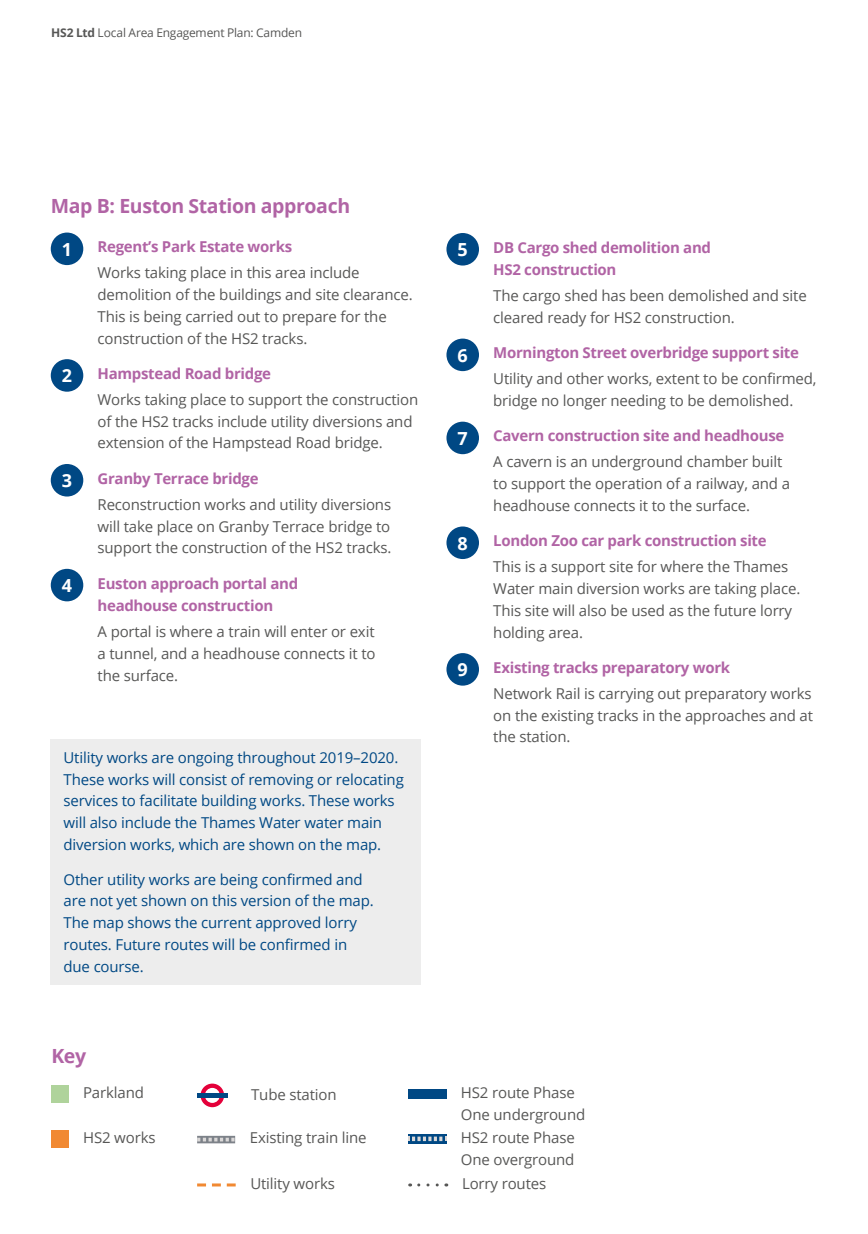
<style>
.page{position:relative;width:868px;height:1234px;background:#fff}
.page>*{position:absolute;margin:0;border:0;box-sizing:border-box;transform-origin:0 0}
.t1{font:700 19.5px "Open Sans";letter-spacing:-.02em;color:#b164a5}
.t2{font:700 18px "Open Sans";color:#fff}
.t3{font:15px/21.8px "Open Sans";letter-spacing:-.01em;color:#575756}
.t4{font:15px/21.8px "Open Sans";letter-spacing:-.01em;color:#004884}
.t5{font:700 15px/22.5px "Open Sans";letter-spacing:-.02em;color:#b164a5}
.t6{font:12px "Open Sans";letter-spacing:-.015em;color:#575756}
.s1{font-weight:700}
</style>
<div class="page">
<div style="left:51px;top:1084px;width:17px;height:17px;background:#afd39b"></div>
<svg style="left:200px;top:1083px;width:24px;height:23px"></svg>
<div style="left:197px;top:1092px;width:30px;height:5px;background:#004884"></div>
<div style="left:408px;top:1088px;width:38px;height:9px;background:#004884"></div>
<div style="left:51px;top:1130px;width:17px;height:17px;background:#f18932"></div>
<div style="left:197px;top:1135px;width:38px;height:7px;background:#7d8289"></div>
<svg style="left:197px;top:1137px;width:37px;height:4px"></svg>
<svg style="left:408px;top:1134px;width:38px;height:8px"></svg>
<svg style="left:408px;top:1136px;width:38px;height:4px"></svg>
<svg style="left:197px;top:1183px;width:39px;height:3px"></svg>
<svg style="left:418px;top:1183px;width:29px;height:3px"></svg>
<div style="left:51px;top:232px;width:32px;height:33px;background:#004884;border-radius:50%"></div>
<div style="left:51px;top:359px;width:32px;height:32px;background:#004884;border-radius:50%"></div>
<div style="left:51px;top:464px;width:32px;height:32px;background:#004884;border-radius:50%"></div>
<div style="left:51px;top:568px;width:32px;height:33px;background:#004884;border-radius:50%"></div>
<div style="left:446px;top:233px;width:33px;height:32px;background:#004884;border-radius:50%"></div>
<div style="left:446px;top:338px;width:33px;height:33px;background:#004884;border-radius:50%"></div>
<div style="left:446px;top:421px;width:33px;height:33px;background:#004884;border-radius:50%"></div>
<div style="left:446px;top:526px;width:33px;height:33px;background:#004884;border-radius:50%"></div>
<div style="left:446px;top:653px;width:33px;height:32px;background:#004884;border-radius:50%"></div>
<div style="left:51px;top:738px;width:370px;height:246px;background:#ededed"></div>
<p class="t6" style="left:51px;top:24px;width:252px"><span class="s1">HS2 Ltd</span> Local Area Engagement Plan: Camden</p>
<h1 class="t1" style="left:51px;top:192px;width:301px">Map B: Euston Station approach</h1>
<p class="t2" style="left:62px;top:236px;width:12px">1</p>
<p class="t5" style="left:97px;top:235px;width:196px">Regent’s Park Estate works</p>
<p class="t3" style="left:97px;top:261px;width:317px">Works taking place in this area include demolition of the buildings and site clearance.<br>This is being carried out to prepare for the construction of the HS2 tracks.</p>
<p class="t2" style="left:62px;top:363px;width:12px">2</p>
<p class="t5" style="left:97px;top:362px;width:175px">Hampstead Road bridge</p>
<p class="t3" style="left:97px;top:388px;width:322px">Works taking place to support the construction of the HS2 tracks include utility diversions and extension of the Hampstead Road bridge.</p>
<p class="t2" style="left:62px;top:468px;width:12px">3</p>
<p class="t5" style="left:97px;top:466px;width:162px">Granby Terrace bridge</p>
<p class="t3" style="left:97px;top:493px;width:295px;text-align:justify">Reconstruction works and utility diversions will take place on Granby Terrace bridge to support the construction of the HS2 tracks.</p>
<p class="t2" style="left:62px;top:572px;width:12px">4</p>
<p class="t5" style="left:97px;top:571px;width:202px">Euston approach portal and headhouse construction</p>
<p class="t3" style="left:97px;top:620px;width:279px;text-align:justify">A portal is where a train will enter or exit a tunnel, and a headhouse connects it to the surface.</p>
<p class="t4" style="left:63px;top:746px;width:342px">Utility works are ongoing throughout 2019–2020.<br>These works will consist of removing or relocating services to facilitate building works. These works will also include the Thames Water water main diversion works, which are shown on the map.</p>
<p class="t4" style="left:63px;top:867px;width:312px">Other utility works are being confirmed and are not yet shown on this version of the map.<br>The map shows the current approved lorry routes. Future routes will be confirmed in due course.</p>
<p class="t2" style="left:457px;top:237px;width:12px">5</p>
<p class="t5" style="left:493px;top:236px;width:219px">DB Cargo shed demolition and<br>HS2 construction</p>
<p class="t3" style="left:493px;top:284px;width:315px">The cargo shed has been demolished and site cleared ready for HS2 construction.</p>
<p class="t2" style="left:457px;top:342px;width:12px">6</p>
<p class="t5" style="left:493px;top:341px;width:307px">Mornington Street overbridge support site</p>
<p class="t3" style="left:493px;top:367px;width:325px">Utility and other works, extent to be confirmed, bridge no longer needing to be demolished.</p>
<p class="t2" style="left:457px;top:425px;width:12px">7</p>
<p class="t5" style="left:493px;top:424px;width:292px">Cavern construction site and headhouse</p>
<p class="t3" style="left:493px;top:450px;width:298px">A cavern is an underground chamber built to support the operation of a railway, and a headhouse connects it to the surface.</p>
<p class="t2" style="left:457px;top:530px;width:12px">8</p>
<p class="t5" style="left:493px;top:529px;width:275px">London Zoo car park construction site</p>
<p class="t3" style="left:493px;top:555px;width:308px">This is a support site for where the Thames Water main diversion works are taking place.<br>This site will also be used as the future lorry holding area.</p>
<p class="t2" style="left:457px;top:657px;width:12px">9</p>
<p class="t5" style="left:493px;top:655px;width:238px">Existing tracks preparatory work</p>
<p class="t3" style="left:493px;top:682px;width:321px;text-align:justify">Network Rail is carrying out preparatory works on the existing tracks in the approaches and at the station.</p>
<h1 class="t1" style="left:51px;top:1042px;width:36px">Key</h1>
<p class="t3" style="left:83px;top:1080px;width:62px">Parkland</p>
<p class="t3" style="left:251px;top:1082px;width:87px">Tube station</p>
<p class="t3" style="left:461px;top:1081px;width:126px">HS2 route Phase<br>One underground</p>
<p class="t3" style="left:83px;top:1126px;width:74px">HS2 works</p>
<p class="t3" style="left:250px;top:1126px;width:118px">Existing train line</p>
<p class="t3" style="left:461px;top:1126px;width:115px">HS2 route Phase<br>One overground</p>
<p class="t3" style="left:250px;top:1171px;width:86px">Utility works</p>
<p class="t3" style="left:462px;top:1171px;width:86px">Lorry routes</p>
</div>
